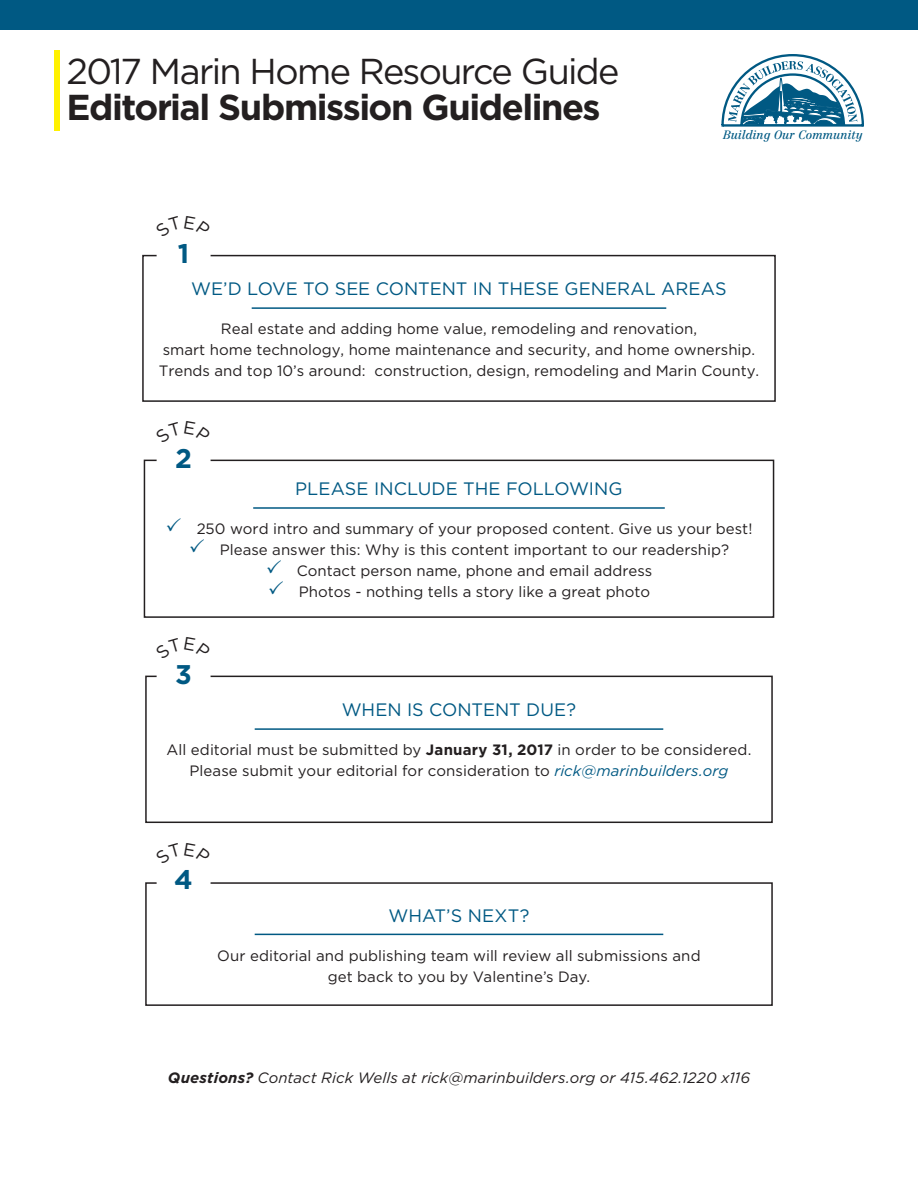
<style>
.page{position:relative;width:918px;height:1188px;background:#fff}
.page>*{position:absolute;margin:0;border:0;box-sizing:border-box;transform-origin:0 0}
.t1{font:87.45px "Gotham";color:#fff101}
.t2{font:700 36px "Gotham";letter-spacing:-.04em;color:#231f20}
.t3{font:36px "Gotham";letter-spacing:-.05em;color:#231f20}
.t4{font:700 27px "Gotham";color:#005983}
.t5{font:18px "Gotham";color:#005983}
.t6{font:15px/21px "Gotham";color:#231f20;text-align:center}
.t7{font:italic 15px "Gotham";letter-spacing:.005em;color:#231f20}
.t8{font:italic 12px "Centennial CE";color:#005983}
.s1{font-weight:700}
.s2{font-style:italic;color:#005983}
</style>
<div class="page">
<div style="left:0;top:0;width:918px;height:30px;background:#005983"></div>
<svg style="left:721px;top:54px;width:143px;height:73px"></svg>
<hr style="left:252px;top:307px;width:414px;height:2px;background:#005983">
<div style="left:142px;top:255px;width:634px;height:147px;border:2px solid #231f20"></div>
<div style="left:157px;top:229px;width:54px;height:54px;background:#fff;border-radius:50%"></div>
<hr style="left:253px;top:507px;width:412px;height:2px;background:#005983">
<div style="left:144px;top:460px;width:630px;height:158px;border:2px solid #231f20"></div>
<div style="left:157px;top:434px;width:54px;height:54px;background:#fff;border-radius:50%"></div>
<hr style="left:255px;top:728px;width:408px;height:2px;background:#005983">
<div style="left:145px;top:676px;width:628px;height:147px;border:2px solid #231f20"></div>
<div style="left:157px;top:650px;width:54px;height:54px;background:#fff;border-radius:50%"></div>
<hr style="left:255px;top:934px;width:408px;height:1px;background:#005983">
<div style="left:145px;top:882px;width:628px;height:124px;border:2px solid #231f20"></div>
<div style="left:157px;top:855px;width:54px;height:54px;background:#fff;border-radius:50%"></div>
<h1 class="t1" style="left:44px;top:41px;width:28px">|</h1>
<h2 class="t3" style="left:67px;top:51px;width:554px">2017 Marin Home Resource Guide</h2>
<h2 class="t2" style="left:67px;top:87px;width:536px">Editorial Submission Guidelines</h2>
<h3 class="t4" style="left:178px;top:237px;width:13px">1</h3>
<p class="t8" style="left:723px;top:127px;width:141px">Building Our Community</p>
<p class="t5" style="left:191px;top:279px;width:537px">WE’D LOVE TO SEE CONTENT IN THESE GENERAL AREAS</p>
<p class="t6" style="left:159px;top:318px;width:602px">Real estate and adding home value, remodeling and renovation,<br>smart home technology, home maintenance and security, and home ownership.<br>Trends and top 10’s around: construction, design, remodeling and Marin County.</p>
<h3 class="t4" style="left:175px;top:443px;width:18px">2</h3>
<p class="t5" style="left:295px;top:479px;width:329px">PLEASE INCLUDE THE FOLLOWING</p>
<p class="t6" style="left:197px;top:518px;width:557px">250 word intro and summary of your proposed content. Give us your best!<br>Please answer this: Why is this content important to our readership?<br>Contact person name, phone and email address<br>Photos - nothing tells a story like a great photo</p>
<h3 class="t4" style="left:175px;top:659px;width:18px">3</h3>
<p class="t5" style="left:342px;top:700px;width:236px">WHEN IS CONTENT DUE?</p>
<p class="t6" style="left:167px;top:739px;width:586px">All editorial must be submitted by <span class="s1">January 31, 2017</span> in order to be considered.<br>Please submit your editorial for consideration to <span class="s2">rick@marinbuilders.org</span></p>
<h3 class="t4" style="left:174px;top:864px;width:20px">4</h3>
<p class="t5" style="left:389px;top:905px;width:142px">WHAT’S NEXT?</p>
<p class="t6" style="left:217px;top:945px;width:485px">Our editorial and publishing team will review all submissions and get back to you by Valentine’s Day.</p>
<p class="t7" style="left:168px;top:1070px;width:584px"><span class="s1">Questions?</span> Contact Rick Wells at rick@marinbuilders.org or 415.462.1220 x116</p>
</div>
